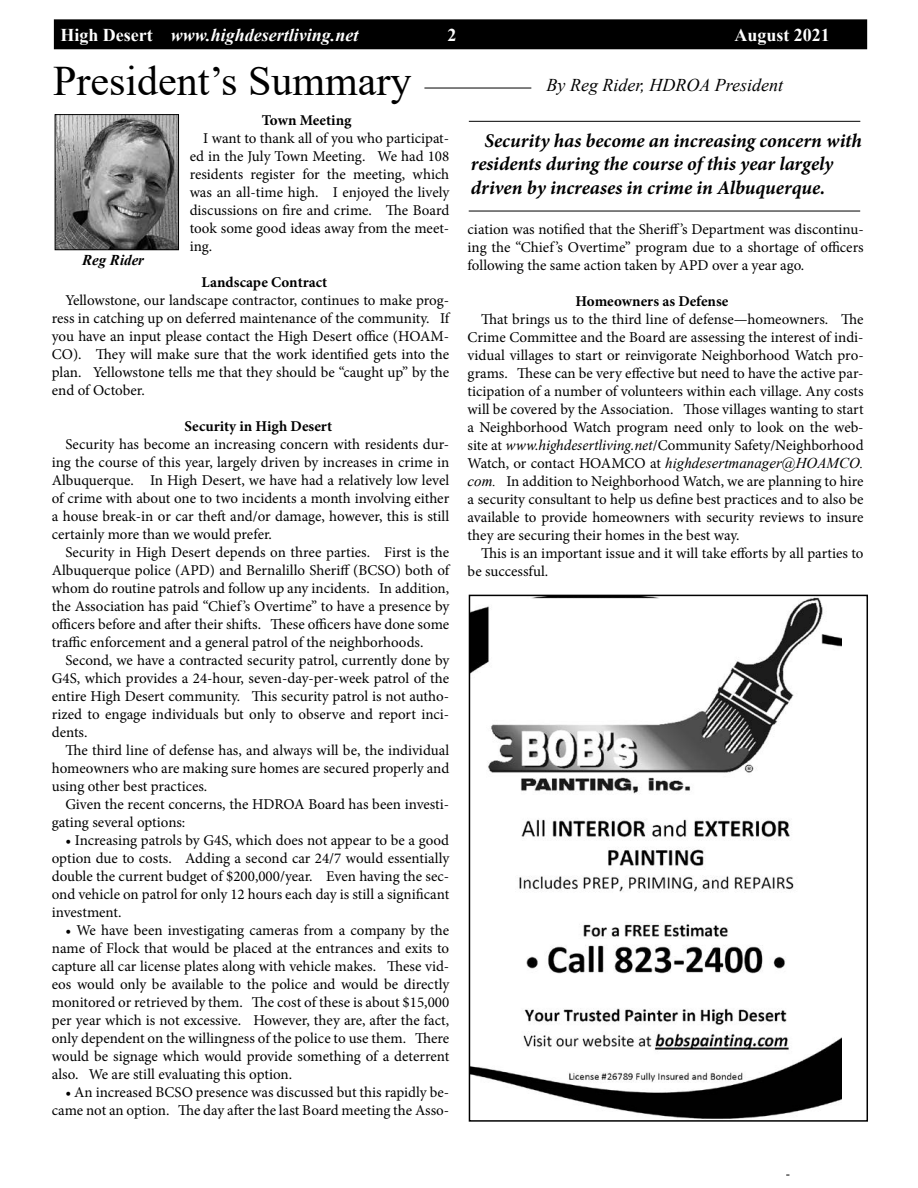
<style>
.page{position:relative;width:918px;height:1188px;background:#fff}
.page>*{position:absolute;margin:0;border:0;box-sizing:border-box;transform-origin:0 0}
.t1{font:42px "Times New Roman";color:#000}
.t2{font:italic 700 19.5px/23.4px "Minion Pro";letter-spacing:-.005em;color:#000}
.t3{font:italic 700 18px "Times New Roman";color:#fefefe}
.t4{font:italic 18px "Times New Roman";color:#000}
.t5{font:700 18px "Times New Roman";color:#fefefe}
.t6{font:15px/18px "Minion Pro";color:#000;text-align:justify}
.t7{font:700 15px "Minion Pro";color:#000}
.t8{font:italic 15px "Times New Roman";color:#000}
.t9{font:italic 700 15px "Times New Roman";color:#000}
.s1{font-style:normal}
.s2{font-style:italic}
.s3{font-family:"Minion Pro";font-style:normal}
.s4{font-family:"Times New Roman";font-style:italic}
</style>
<div class="page">
<div style="left:54px;top:20px;width:813px;height:29px;background:#000"></div>
<div style="left:54px;top:19px;width:813px;height:30px;border:1px solid #000"></div>
<hr style="left:424px;top:88px;width:107px;height:1px;background:#000">
<img style="left:57px;top:116px;width:120px;height:132px">
<div style="left:55px;top:114px;width:124px;height:136px;border:1px solid #000"></div>
<img style="left:472px;top:598px;width:369px;height:521px">
<div style="left:469px;top:595px;width:399px;height:527px;border:2px solid #000"></div>
<hr style="left:469px;top:121px;width:391px;height:1px;background:#000">
<hr style="left:469px;top:211px;width:391px;height:1px;background:#000">
<p class="t3" style="left:60px;top:22px;width:299px"><span class="s1">High Desert</span> www.highdesertliving.net</p>
<p class="t5" style="left:447px;top:22px;width:10px">2</p>
<p class="t5" style="left:734px;top:22px;width:97px">August 2021</p>
<h1 class="t1" style="left:53px;top:52px;width:360px">President’s Summary</h1>
<p class="t4" style="left:547px;top:73px;width:238px">By Reg Rider, HDROA President</p>
<p class="t7" style="left:262px;top:110px;width:91px">Town Meeting</p>
<p class="t6" style="left:190px;top:129px;width:261px;text-indent:14px">I want to thank all of you who participat&shy;ed in the July Town Meeting. We had 108 residents register for the meeting, which was an all-time high. I enjoyed the lively discussions on fire and crime. The Board took some good ideas away from the meet&shy;ing.</p>
<p class="t7" style="left:202px;top:272px;width:127px">Landscape Contract</p>
<p class="t6" style="left:52px;top:291px;width:399px;text-indent:13px">Yellowstone, our landscape contractor, continues to make prog&shy;ress in catching up on deferred maintenance of the community. If you have an input please contact the High Desert office (HOAM-CO). They will make sure that the work identified gets into the plan. Yellowstone tells me that they should be “caught up” by the end of October.</p>
<p class="t7" style="left:185px;top:416px;width:149px">Security in High Desert</p>
<p class="t6" style="left:52px;top:435px;width:399px;text-indent:13px">Security has become an increasing concern with residents dur&shy;ing the course of this year, largely driven by increases in crime in Albuquerque. In High Desert, we have had a relatively low level of crime with about one to two incidents a month involving either a house break-in or car theft and/or damage, however, this is still certainly more than we would prefer.</p>
<p class="t6" style="left:52px;top:543px;width:399px;text-indent:13px">Security in High Desert depends on three parties. First is the Albuquerque police (APD) and Bernalillo Sheriff (BCSO) both of whom do routine patrols and follow up any incidents. In addition, the Association has paid “Chief ’s Overtime” to have a presence by officers before and after their shifts. These officers have done some traffic enforcement and a general patrol of the neighborhoods.</p>
<p class="t6" style="left:52px;top:651px;width:399px;text-indent:13px">Second, we have a contracted security patrol, currently done by G4S, which provides a 24-hour, seven-day-per-week patrol of the entire High Desert community. This security patrol is not autho&shy;rized to engage individuals but only to observe and report inci&shy;dents.</p>
<p class="t6" style="left:52px;top:741px;width:399px;text-indent:13px">The third line of defense has, and always will be, the individual homeowners who are making sure homes are secured properly and using other best practices.</p>
<p class="t6" style="left:52px;top:795px;width:399px;text-indent:13px">Given the recent concerns, the HDROA Board has been investi&shy;gating several options:</p>
<p class="t6" style="left:52px;top:831px;width:399px;text-indent:13px">• Increasing patrols by G4S, which does not appear to be a good option due to costs. Adding a second car 24/7 would essentially double the current budget of $200,000/year. Even having the sec&shy;ond vehicle on patrol for only 12 hours each day is still a significant investment.</p>
<p class="t6" style="left:52px;top:921px;width:399px;text-indent:13px">• We have been investigating cameras from a company by the name of Flock that would be placed at the entrances and exits to capture all car license plates along with vehicle makes. These vid&shy;eos would only be available to the police and would be directly monitored or retrieved by them. The cost of these is about $15,000 per year which is not excessive. However, they are, after the fact, only dependent on the willingness of the police to use them. There would be signage which would provide something of a deterrent also. We are still evaluating this option.</p>
<p class="t6" style="left:52px;top:1083px;width:399px;text-align:right">• An increased BCSO presence was discussed but this rapidly be&shy;came not an option. The day after the last Board meeting the Asso-</p>
<p class="t9" style="left:82px;top:249px;width:64px">Reg Rider</p>
<h2 class="t2" style="left:471px;top:128px;width:392px;text-indent:13px">Security has become an increasing concern with residents during the course of this year largely driven by increases in crime in Albuquerque.</h2>
<p class="t6" style="left:468px;top:220px;width:398px">ciation was notified that the Sheriff’s Department was discontinu&shy;ing the “Chief ’s Overtime” program due to a shortage of officers following the same action taken by APD over a year ago.</p>
<p class="t7" style="left:576px;top:290px;width:154px">Homeowners as Defense</p>
<p class="t6" style="left:468px;top:310px;width:398px;text-indent:14px">That brings us to the third line of defense—homeowners. The Crime Committee and the Board are assessing the interest of indi&shy;vidual villages to start or reinvigorate Neighborhood Watch pro&shy;grams. These can be very effective but need to have the active par&shy;ticipation of a number of volunteers within each village. Any costs will be covered by the Association. Those villages wanting to start a Neighborhood Watch program need only to look on the web&shy;site at <span class="s2">www.highdesertliving.net</span>/Community Safety/Neighborhood</p>
<p class="t8" style="left:468px;top:452px;width:397px"><span class="s3">Watch, or contact HOAMCO at</span> highdesertmanager@HOAMCO.</p>
<p class="t6" style="left:468px;top:472px;width:397px"><span class="s4">com.</span> In addition to Neighborhood Watch, we are planning to hire a security consultant to help us define best practices and to also be available to provide homeowners with security reviews to insure they are securing their homes in the best way.</p>
<p class="t6" style="left:468px;top:544px;width:397px;text-indent:14px">This is an important issue and it will take efforts by all parties to be successful.</p>
</div>
